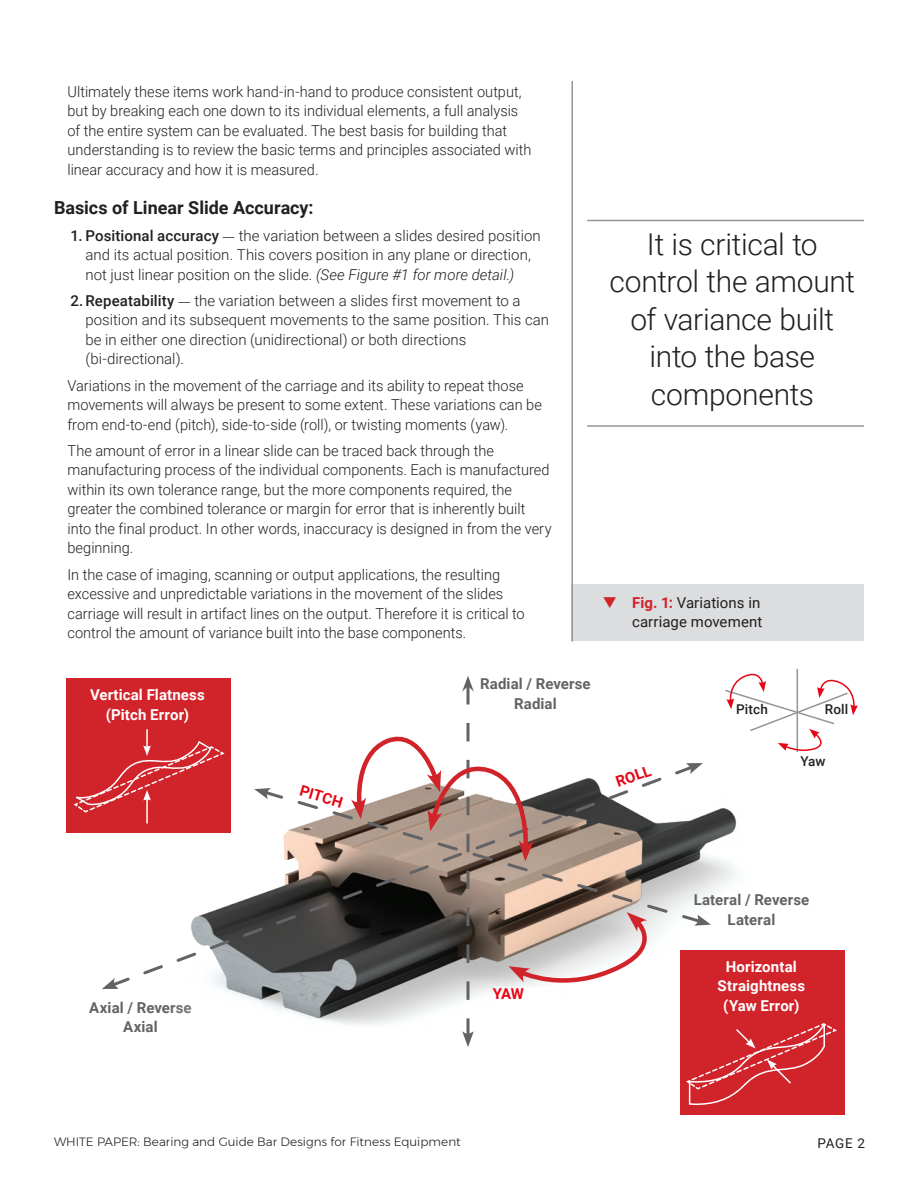
<style>
.page{position:relative;width:918px;height:1188px;background:#fff}
.page>*{position:absolute;margin:0;border:0;box-sizing:border-box;transform-origin:0 0}
.Sidebar_Caption{font:300 30px/37.5px "Roboto";letter-spacing:-.01em;color:#231f20;text-align:center}
.text-Head{font:700 18px "Roboto";color:#231f20}
.text-basic{font:300 15px/19.5px "Roboto";color:#231f20}
.text-List{font:300 15px/19.5px "Roboto";color:#231f20}
.text-basic-2{font:700 15px/19.5px "Roboto";letter-spacing:.01em;color:#fff;text-align:center}
.text-basic-3{font:700 15px/19.5px "Roboto";letter-spacing:.005em;color:#636366;text-align:center}
.Figures_Left{font:15px/19.5px "Roboto";letter-spacing:.005em;color:#231f20;text-align:right}
.text-basic-4{font:700 15px "Roboto";color:#e60514}
.text-italic-space_af{font:500 13.5px "Roboto";letter-spacing:.01em;color:#231f20}
.t1{font:13.5px "Roboto";color:#231f20}
.t2{font:300 12px "Montserrat";letter-spacing:.005em;color:#231f20}
.s1{font-weight:500}
.s2{font-family:"Proxima Nova"}
.s3{font-style:italic}
.s4{color:#d1232a}
.s5{font-weight:700;color:#d1232a}
</style>
<div class="page">
<div style="left:66px;top:678px;width:165px;height:155px;background:#d1232a"></div>
<div style="left:572px;top:584px;width:292px;height:57px;background:#dcdddf"></div>
<hr style="left:572px;top:81px;width:1px;height:561px;background:#939598">
<hr style="left:587px;top:220px;width:277px;height:1px;background:#939598">
<hr style="left:587px;top:425px;width:277px;height:2px;background:#939598">
<img style="left:225px;top:808px;width:512px;height:217px">
<svg style="left:697px;top:914px;width:14px;height:12px"></svg>
<svg style="left:119px;top:768px;width:578px;height:221px"></svg>
<svg style="left:686px;top:763px;width:17px;height:11px"></svg>
<svg style="left:102px;top:978px;width:17px;height:11px"></svg>
<svg style="left:351px;top:676px;width:312px;height:371px"></svg>
<svg style="left:73px;top:729px;width:153px;height:84px"></svg>
<div style="left:680px;top:950px;width:164px;height:164px;background:#d1232a"></div>
<svg style="left:686px;top:1023px;width:151px;height:82px"></svg>
<svg style="left:725px;top:669px;width:133px;height:84px"></svg>
<p class="text-basic" style="left:68px;top:81px;width:465px">Ultimately these items work hand-in-hand to produce consistent output, but by breaking each one down to its individual elements, a full analysis of the entire system can be evaluated. The best basis for building that understanding is to review the basic terms and principles associated with linear accuracy and how it is measured.</p>
<p class="text-Head" style="left:54px;top:195px;width:261px">Basics of Linear Slide Accuracy:</p>
<p class="text-List" style="left:86px;top:225px;width:457px;text-indent:-15px"><span class="s1">1. Positional accuracy</span> <span class="s2">—</span> the variation between a slides desired position and its actual position. This covers position in any plane or direction, not just linear position on the slide. <span class="s3">(See Figure #1 for more detail.)</span></p>
<p class="text-List" style="left:86px;top:290px;width:465px;text-indent:-15px"><span class="s1">2.Repeatability</span> <span class="s2">—</span> the variation between a slides first movement to a position and its subsequent movements to the same position. This can be in either one direction (unidirectional) or both directions (bi-directional).</p>
<p class="text-basic" style="left:68px;top:375px;width:476px">Variations in the movement of the carriage and its ability to repeat those movements will always be present to some extent. These variations can be from end-to-end (pitch), side-to-side (roll), or twisting moments (yaw).</p>
<p class="text-basic" style="left:68px;top:440px;width:486px">The amount of error in a linear slide can be traced back through the manufacturing process of the individual components. Each is manufactured within its own tolerance range, but the more components required, the greater the combined tolerance or margin for error that is inherently built into the final product. In other words, inaccuracy is designed in from the very beginning.</p>
<p class="text-basic" style="left:68px;top:564px;width:459px">In the case of imaging, scanning or output applications, the resulting excessive and unpredictable variations in the movement of the slides carriage will result in artifact lines on the output. Therefore it is critical to control the amount of variance built into the base components.</p>
<p class="Sidebar_Caption" style="left:609px;top:224px;width:247px">It is critical to control the amount of variance built into the base components</p>
<p class="Figures_Left" style="left:602px;top:592px;width:162px"><span class="s4">❑</span> <span class="s5">Fig. 1:</span> Variations in carriage movement</p>
<p class="text-basic-2" style="left:90px;top:685px;width:116px">Vertical Flatness (Pitch Error)</p>
<p class="text-basic-4" style="left:303px;top:780px;width:45px;rotate:17deg">PITCH</p>
<p class="text-basic-3" style="left:480px;top:674px;width:112px">Radial / Reverse<br>Radial</p>
<p class="text-basic-4" style="left:613px;top:772px;width:38px;rotate:-20deg">ROLL</p>
<p class="text-italic-space_af" style="left:736px;top:700px;width:33px">Pitch</p>
<p class="text-italic-space_af" style="left:825px;top:700px;width:25px">Roll</p>
<p class="text-italic-space_af" style="left:801px;top:752px;width:26px">Yaw</p>
<p class="text-basic-3" style="left:89px;top:997px;width:104px">Axial / Reverse<br>Axial</p>
<p class="text-basic-4" style="left:493px;top:983px;width:33px">YAW</p>
<p class="text-basic-3" style="left:694px;top:890px;width:117px">Lateral / Reverse<br>Lateral</p>
<p class="text-basic-2" style="left:718px;top:956px;width:89px">Horizontal<br>Straightness (Yaw Error)</p>
<p class="t2" style="left:54px;top:1132px;width:408px">WHITE PAPER: Bearing and Guide Bar Designs for Fitness Equipment</p>
<p class="t1" style="left:818px;top:1134px;width:49px">PAGE 2</p>
</div>
